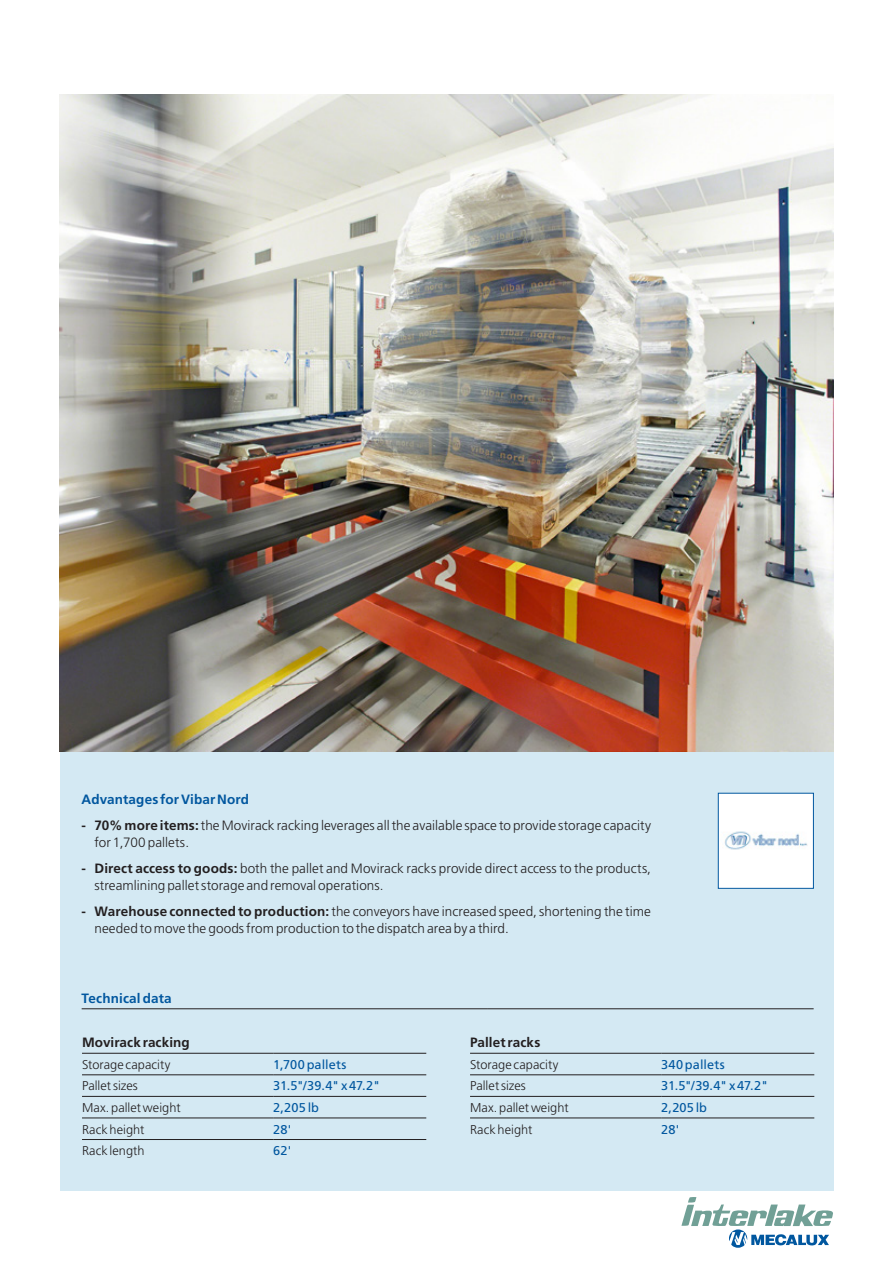
<style>
.page{position:relative;width:893px;height:1263px;background:#fff}
.page>*{position:absolute;margin:0;border:0;box-sizing:border-box;transform-origin:0 0}
.t1{font:300 13.5px/17.2px "Frutiger LT Std";letter-spacing:.005em;color:#231f20}
.t2{font:700 13.5px "Frutiger LT Std";letter-spacing:.01em;color:#01579f}
.t3{font:700 13.5px "Frutiger LT Std";letter-spacing:.01em;color:#231f20}
.t4{font:300 12.75px "Frutiger LT Std";letter-spacing:.005em;color:#231f20}
.t5{font:12.75px "Frutiger LT Std";letter-spacing:.01em;color:#01579f}
.s1{font-weight:700}
</style>
<div class="page">
<div style="left:60px;top:752px;width:773px;height:438px;background:#d4e9f3"></div>
<div style="left:718px;top:793px;width:95px;height:95px;background:#fff"></div>
<img style="left:724px;top:831px;width:83px;height:19px">
<div style="left:718px;top:793px;width:96px;height:95px;border:1px solid #01579f"></div>
<hr style="left:82px;top:1008px;width:405px;height:1px;background:#231f20">
<hr style="left:487px;top:1008px;width:327px;height:1px;background:#231f20">
<hr style="left:82px;top:1053px;width:191px;height:1px;background:#231f20">
<hr style="left:273px;top:1053px;width:153px;height:1px;background:#231f20">
<hr style="left:82px;top:1074px;width:191px;height:1px;background:#231f20">
<hr style="left:273px;top:1074px;width:153px;height:1px;background:#231f20">
<hr style="left:82px;top:1096px;width:191px;height:1px;background:#231f20">
<hr style="left:273px;top:1096px;width:153px;height:1px;background:#231f20">
<hr style="left:82px;top:1118px;width:191px;height:1px;background:#231f20">
<hr style="left:273px;top:1118px;width:153px;height:1px;background:#231f20">
<hr style="left:82px;top:1139px;width:191px;height:1px;background:#231f20">
<hr style="left:273px;top:1139px;width:153px;height:1px;background:#231f20">
<img style="left:60px;top:95px;width:773px;height:657px">
<hr style="left:470px;top:1053px;width:191px;height:1px;background:#231f20">
<hr style="left:661px;top:1053px;width:153px;height:1px;background:#231f20">
<hr style="left:470px;top:1074px;width:191px;height:1px;background:#231f20">
<hr style="left:661px;top:1074px;width:153px;height:1px;background:#231f20">
<hr style="left:470px;top:1096px;width:191px;height:1px;background:#231f20">
<hr style="left:661px;top:1096px;width:153px;height:1px;background:#231f20">
<hr style="left:470px;top:1118px;width:191px;height:1px;background:#231f20">
<hr style="left:661px;top:1118px;width:153px;height:1px;background:#231f20">
<svg style="left:681px;top:1197px;width:152px;height:51px"></svg>
<p class="t2" style="left:82px;top:791px;width:169px">Advantages for Vibar Nord</p>
<p class="t1" style="left:94px;top:817px;width:558px;text-indent:-13px"><span class="s1">- 70% more items:</span> the Movirack racking leverages all the available space to provide storage capacity for 1,700 pallets.</p>
<p class="t1" style="left:94px;top:860px;width:558px;text-indent:-13px"><span class="s1">- Direct access to goods:</span> both the pallet and Movirack racks provide direct access to the products, streamlining pallet storage and removal operations.</p>
<p class="t1" style="left:94px;top:903px;width:558px;text-indent:-13px"><span class="s1">- Warehouse connected to production:</span> the conveyors have increased speed, shortening the time needed to move the goods from production to the dispatch area by a third.</p>
<p class="t2" style="left:82px;top:990px;width:92px">Technical data</p>
<p class="t3" style="left:82px;top:1035px;width:109px">Movirack racking</p>
<p class="t4" style="left:82px;top:1057px;width:90px">Storage capacity</p>
<p class="t5" style="left:273px;top:1057px;width:75px">1,700 pallets</p>
<p class="t4" style="left:82px;top:1079px;width:57px">Pallet sizes</p>
<p class="t5" style="left:273px;top:1078px;width:108px">31.5"/39.4" x 47.2"</p>
<p class="t4" style="left:82px;top:1100px;width:100px">Max. pallet weight</p>
<p class="t5" style="left:273px;top:1100px;width:47px">2,205 lb</p>
<p class="t4" style="left:82px;top:1122px;width:64px">Rack height</p>
<p class="t5" style="left:273px;top:1121px;width:20px">28'</p>
<p class="t4" style="left:82px;top:1143px;width:64px">Rack length</p>
<p class="t5" style="left:273px;top:1143px;width:20px">62'</p>
<p class="t3" style="left:470px;top:1035px;width:72px">Pallet racks</p>
<p class="t4" style="left:470px;top:1057px;width:90px">Storage capacity</p>
<p class="t5" style="left:661px;top:1057px;width:65px">340 pallets</p>
<p class="t4" style="left:470px;top:1079px;width:57px">Pallet sizes</p>
<p class="t5" style="left:661px;top:1078px;width:108px">31.5"/39.4" x 47.2"</p>
<p class="t4" style="left:470px;top:1100px;width:100px">Max. pallet weight</p>
<p class="t5" style="left:661px;top:1100px;width:47px">2,205 lb</p>
<p class="t4" style="left:470px;top:1122px;width:64px">Rack height</p>
<p class="t5" style="left:661px;top:1121px;width:20px">28'</p>
</div>
